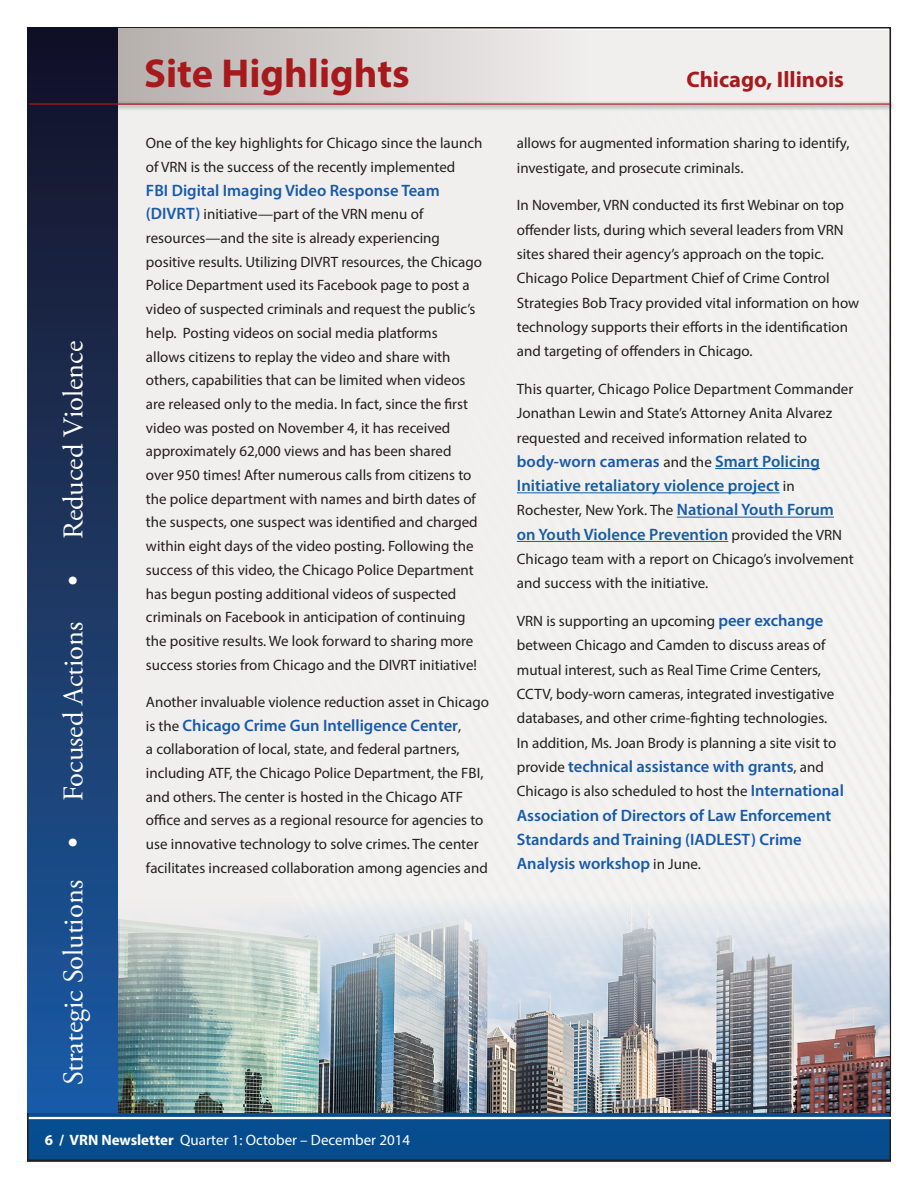
<style>
.page{position:relative;width:918px;height:1188px;background:#fff}
.page>*{position:absolute;margin:0;border:0;box-sizing:border-box;transform-origin:0 0}
.heaadline{font:700 40.5px "Myriad Pro";color:#a8191c}
.t1{font:28.5px "Adobe Garamond Pro";color:#fff}
.heaadline-2{font:700 22.5px "Myriad Pro";color:#a8191c}
.body{font:600 16.5px/24.3px "Myriad Pro";color:#185aaa}
.body-2{font:600 16.5px/24.3px "Myriad Pro";letter-spacing:.005em;color:#175d9e}
.body-3{font:15px/23.7px "Myriad Pro";color:#231f20}
.t2{font:15px "Myriad Pro";color:#fff}
.s1{font-weight:600;font-size:16.5px;color:#185aaa}
.s2{font-weight:400;font-size:15px;color:#231f20}
.s3{font-weight:700}
.s4{color:#185aaa}
.s5{font-weight:600;font-size:16.5px;color:#175d9e}
</style>
<div class="page">
<svg style="left:28px;top:1112px;width:862px;height:49px;background:#0a4d8b"></svg>
<div style="left:29px;top:30px;width:862px;height:1082px;background:#f1efee"></div>
<hr style="left:29px;top:1117px;width:863px;height:2px;background:#fff">
<div style="left:27px;top:28px;width:91px;height:1084px;background:linear-gradient(to bottom,#171123,#1d5ba4)"></div>
<img style="left:119px;top:899px;width:771px;height:213px">
<div style="left:119px;top:28px;width:468px;height:77px;background:linear-gradient(to right,#b6b0ad,#f0eeed)"></div>
<hr style="left:715px;top:468px;width:105px;height:1px;background:#175d9e">
<hr style="left:517px;top:492px;width:263px;height:1px;background:#175d9e">
<hr style="left:677px;top:517px;width:110px;height:1px;background:#185aaa">
<hr style="left:787px;top:517px;width:47px;height:1px;background:#175d9e">
<hr style="left:517px;top:541px;width:211px;height:1px;background:#175d9e">
<div style="left:27px;top:101px;width:870px;height:10px;background:#231f20;opacity:.75"></div>
<hr style="left:27px;top:101px;width:864px;height:4px;background:#231f20;opacity:.24">
<h2 class="t1" style="left:56px;top:586px;width:247px;rotate:-90deg">• Reduced Violence</h2>
<h2 class="t1" style="left:56px;top:801px;width:181px;rotate:-90deg">Focused Actions</h2>
<h2 class="t1" style="left:56px;top:1085px;width:250px;rotate:-90deg">Strategic Solutions •</h2>
<p class="heaadline" style="left:144px;top:47px;width:267px">Site Highlights</p>
<p class="body-3" style="left:146px;top:131px;width:338px">One of the key highlights for Chicago since the launch of VRN is the success of the recently implemented</p>
<p class="body" style="left:146px;top:178px;width:295px">FBI Digital Imaging Video Response Team</p>
<p class="body-3" style="left:146px;top:202px;width:338px"><span class="s1">(DIVRT)</span> initiative—part of the VRN menu of resources—and the site is already experiencing positive results. Utilizing DIVRT resources, the Chicago Police Department used its Facebook page to post a video of suspected criminals and request the public’s help. Posting videos on social media platforms<br>allows citizens to replay the video and share with others, capabilities that can be limited when videos are released only to the media. In fact, since the first video was posted on November 4, it has received approximately 62,000 views and has been shared over 950 times! After numerous calls from citizens to the police department with names and birth dates of the suspects, one suspect was identified and charged within eight days of the video posting. Following the success of this video, the Chicago Police Department has begun posting additional videos of suspected criminals on Facebook in anticipation of continuing the positive results. We look forward to sharing more success stories from Chicago and the DIVRT initiative!</p>
<p class="body-3" style="left:146px;top:690px;width:345px">Another invaluable violence reduction asset in Chicago</p>
<p class="body" style="left:146px;top:712px;width:317px"><span class="s2">is the</span> Chicago Crime Gun Intelligence Center<span class="s2">,</span></p>
<p class="body-3" style="left:146px;top:737px;width:344px">a collaboration of local, state, and federal partners, including ATF, the Chicago Police Department, the FBI, and others. The center is hosted in the Chicago ATF office and serves as a regional resource for agencies to use innovative technology to solve crimes. The center facilitates increased collaboration among agencies and</p>
<p class="t2" style="left:45px;top:1131px;width:367px"><span class="s3">6 / VRN Newsletter</span> Quarter 1: October – December 2014</p>
<p class="heaadline-2" style="left:686px;top:65px;width:159px">Chicago, Illinois</p>
<p class="body-3" style="left:517px;top:131px;width:334px;line-height:24.3px">allows for augmented information sharing to identify, investigate, and prosecute criminals.</p>
<p class="body-3" style="left:517px;top:193px;width:344px;line-height:24.3px">In November, VRN conducted its first Webinar on top offender lists, during which several leaders from VRN sites shared their agency’s approach on the topic.<br>Chicago Police Department Chief of Crime Control Strategies Bob Tracy provided vital information on how technology supports their efforts in the identification and targeting of offenders in Chicago.</p>
<p class="body-3" style="left:517px;top:377px;width:338px;line-height:24.3px">This quarter, Chicago Police Department Commander<br>Jonathan Lewin and State’s Attorney Anita Alvarez requested and received information related to</p>
<p class="body-2" style="left:517px;top:449px;width:305px"><span class="s4">body-worn cameras</span> <span class="s2">and the</span> Smart Policing<br>Initiative retaliatory violence project <span class="s2">in</span></p>
<p class="body-3" style="left:517px;top:498px;width:319px">Rochester, New York. The <span class="s1">National Youth</span> <span class="s5">Forum</span></p>
<p class="body-2" style="left:517px;top:522px;width:327px">on Youth Violence Prevention <span class="s2">provided the VRN</span></p>
<p class="body-3" style="left:517px;top:547px;width:339px;line-height:24.3px">Chicago team with a report on Chicago’s involvement and success with the initiative.</p>
<p class="body-3" style="left:517px;top:609px;width:321px;line-height:24.3px">VRN is supporting an upcoming <span class="s1">peer exchange </span>between Chicago and Camden to discuss areas of mutual interest, such as Real Time Crime Centers, CCTV, body-worn cameras, integrated investigative databases, and other crime-fighting technologies.<br>In addition, Ms. Joan Brody is planning a site visit to</p>
<p class="body" style="left:517px;top:754px;width:309px"><span class="s2">provide</span> technical assistance with grants<span class="s2">, and</span></p>
<p class="body-3" style="left:517px;top:779px;width:329px">Chicago is also scheduled to host the <span class="s1">International</span></p>
<p class="body" style="left:517px;top:802px;width:316px">Association of Directors of Law Enforcement<br>Standards and Training (IADLEST) Crime<br>Analysis workshop <span class="s2">in June.</span></p>
</div>
